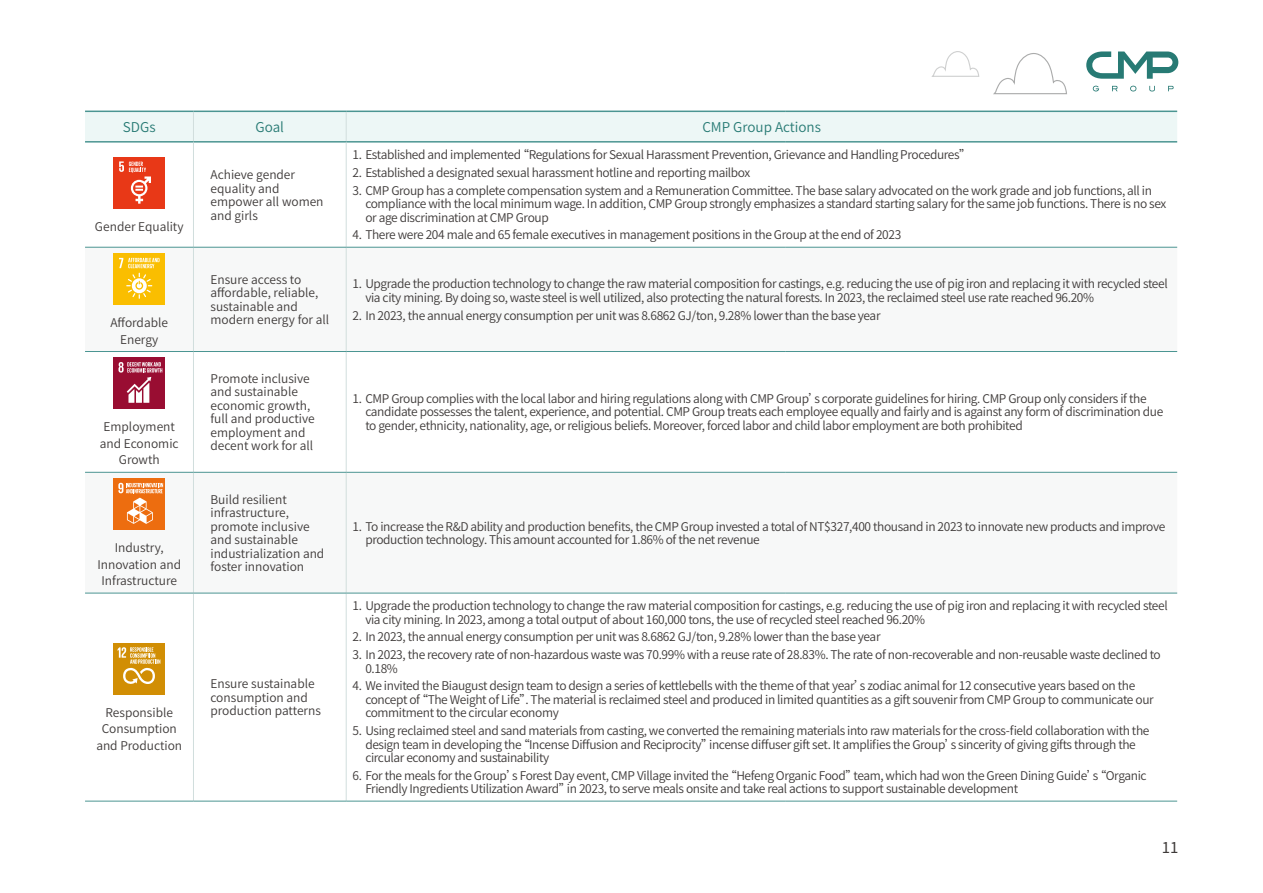
<style>
.page{position:relative;width:1263px;height:893px;background:#fff}
.page>*{position:absolute;margin:0;border:0;box-sizing:border-box;transform-origin:0 0}
.t1{font:15px "Noto Sans CJ Ktc";color:#3e3a39}
.t2{font:600 13.5px "Noto Sans CJ Ktc";color:#277a74}
.t3{font:600 12px/13.5px "Noto Sans CJ Ktc";letter-spacing:-.03em;color:#3e3a39}
.t4{font:600 12px/13.5px "Noto Sans CJ Ktc";color:#3e3a39}
</style>
<div class="page">
<svg style="left:931px;top:51px;width:49px;height:26px"></svg>
<svg style="left:993px;top:53px;width:74px;height:42px"></svg>
<svg style="left:85px;top:248px;width:1092px;height:345px"></svg>
<hr style="left:85px;top:141px;width:108px;height:2px;background:#4b9592">
<hr style="left:193px;top:141px;width:153px;height:2px;background:#4b9592">
<hr style="left:346px;top:141px;width:439px;height:2px;background:#4b9592">
<hr style="left:785px;top:141px;width:392px;height:2px;background:#4b9592">
<svg style="left:85px;top:111px;width:1092px;height:31px;background:#e2f0ef"></svg>
<hr style="left:193px;top:143px;width:1px;height:104px;background:#d1dedd">
<hr style="left:346px;top:143px;width:1px;height:104px;background:#d1dedd">
<hr style="left:193px;top:248px;width:1px;height:103px;background:#d1dedd">
<hr style="left:346px;top:248px;width:1px;height:103px;background:#d1dedd">
<hr style="left:193px;top:352px;width:1px;height:120px;background:#d1dedd">
<hr style="left:346px;top:352px;width:1px;height:120px;background:#d1dedd">
<hr style="left:193px;top:473px;width:1px;height:120px;background:#d1dedd">
<hr style="left:346px;top:473px;width:1px;height:120px;background:#d1dedd">
<hr style="left:193px;top:593px;width:1px;height:208px;background:#d1dedd">
<hr style="left:346px;top:593px;width:1px;height:208px;background:#d1dedd">
<hr style="left:85px;top:247px;width:108px;height:1px;background:#4b9592">
<hr style="left:193px;top:247px;width:153px;height:1px;background:#4b9592">
<hr style="left:346px;top:247px;width:439px;height:1px;background:#4b9592">
<hr style="left:785px;top:247px;width:392px;height:1px;background:#4b9592">
<hr style="left:85px;top:351px;width:108px;height:1px;background:#4b9592">
<hr style="left:193px;top:351px;width:153px;height:1px;background:#4b9592">
<hr style="left:346px;top:351px;width:439px;height:1px;background:#4b9592">
<hr style="left:785px;top:351px;width:392px;height:1px;background:#4b9592">
<hr style="left:85px;top:472px;width:108px;height:1px;background:#4b9592">
<hr style="left:193px;top:472px;width:153px;height:1px;background:#4b9592">
<hr style="left:346px;top:472px;width:439px;height:1px;background:#4b9592">
<hr style="left:785px;top:472px;width:392px;height:1px;background:#4b9592">
<hr style="left:85px;top:593px;width:108px;height:1px;background:#4b9592">
<hr style="left:193px;top:593px;width:153px;height:1px;background:#4b9592">
<hr style="left:346px;top:593px;width:439px;height:1px;background:#4b9592">
<hr style="left:785px;top:593px;width:392px;height:1px;background:#4b9592">
<hr style="left:85px;top:801px;width:108px;height:1px;background:#4b9592">
<hr style="left:193px;top:801px;width:153px;height:1px;background:#4b9592">
<hr style="left:346px;top:801px;width:439px;height:1px;background:#4b9592">
<hr style="left:785px;top:801px;width:392px;height:1px;background:#4b9592">
<div style="left:114px;top:157px;width:51px;height:51px;background:#e83817"></div>
<svg style="left:119px;top:161px;width:32px;height:43px"></svg>
<div style="left:114px;top:254px;width:51px;height:51px;background:#fabe00"></div>
<svg style="left:119px;top:258px;width:41px;height:41px"></svg>
<div style="left:114px;top:358px;width:51px;height:51px;background:#990d32"></div>
<svg style="left:118px;top:362px;width:44px;height:41px"></svg>
<div style="left:114px;top:479px;width:51px;height:51px;background:#ed6d0f"></div>
<svg style="left:118px;top:483px;width:45px;height:41px"></svg>
<div style="left:114px;top:643px;width:51px;height:51px;background:#d18e04"></div>
<svg style="left:118px;top:647px;width:42px;height:37px"></svg>
<svg style="left:1086px;top:51px;width:92px;height:28px"></svg>
<svg style="left:1093px;top:86px;width:6px;height:5px"></svg>
<svg style="left:1112px;top:86px;width:5px;height:5px"></svg>
<svg style="left:1130px;top:86px;width:6px;height:5px"></svg>
<svg style="left:1149px;top:86px;width:6px;height:5px"></svg>
<svg style="left:1168px;top:86px;width:5px;height:5px"></svg>
<p class="t2" style="left:123px;top:119px;width:34px">SDGs</p>
<p class="t2" style="left:256px;top:119px;width:30px">Goal</p>
<p class="t2" style="left:702px;top:119px;width:120px">CMP Group Actions</p>
<p class="t4" style="left:95px;top:220px;width:90px">Gender Equality</p>
<p class="t4" style="left:110px;top:315px;width:59px;line-height:16.5px;text-align:center">Affordable<br>Energy</p>
<p class="t4" style="left:100px;top:419px;width:80px;line-height:16.5px;text-align:center">Employment and Economic<br>Growth</p>
<p class="t4" style="left:97px;top:540px;width:85px;line-height:16.5px;text-align:center">Industry,<br>Innovation and<br>Infrastructure</p>
<p class="t4" style="left:96px;top:704px;width:87px;line-height:16.5px;text-align:center">Responsible<br>Consumption and Production</p>
<p class="t4" style="left:210px;top:168px;width:115px">Achieve gender equality and empower all women and girls</p>
<p class="t3" style="left:353px;top:148px;width:620px">1. Established and implemented“Regulations for Sexual Harassment Prevention, Grievance and Handling Procedures”</p>
<p class="t3" style="left:353px;top:166px;width:399px">2. Established a designated sexual harassment hotline and reporting mailbox</p>
<p class="t3" style="left:365px;top:184px;width:802px;text-indent:-13px">3. CMP Group has a complete compensation system and a Remuneration Committee. The base salary advocated on the work grade and job functions, all in compliance with the local minimum wage. In addition, CMP Group strongly emphasizes a standard starting salary for the same job functions. There is no sex or age discrimination at CMP Group</p>
<p class="t3" style="left:353px;top:228px;width:550px">4. There were 204 male and 65 female executives in management positions in the Group at the end of 2023</p>
<p class="t4" style="left:210px;top:273px;width:120px">Ensure access to affordable, reliable, sustainable and modern energy for all</p>
<p class="t3" style="left:365px;top:277px;width:804px;text-indent:-13px">1. Upgrade the production technology to change the raw material composition for castings, e.g. reducing the use of pig iron and replacing it with recycled steel via city mining. By doing so, waste steel is well utilized, also protecting the natural forests. In 2023, the reclaimed steel use rate reached 96.20%</p>
<p class="t3" style="left:353px;top:309px;width:529px">2. In 2023, the annual energy consumption per unit was 8.6862 GJ/ton, 9.28% lower than the base year</p>
<p class="t4" style="left:210px;top:372px;width:106px">Promote inclusive and sustainable economic growth, full and productive employment and decent work for all</p>
<p class="t4" style="left:210px;top:493px;width:115px">Build resilient infrastructure, promote inclusive and sustainable industrialization and foster innovation</p>
<p class="t4" style="left:210px;top:677px;width:112px">Ensure sustainable consumption and production patterns</p>
<p class="t3" style="left:365px;top:392px;width:799px;text-indent:-13px">1. CMP Group complies with the local labor and hiring regulations along with CMP Group’s corporate guidelines for hiring. CMP Group only considers if the candidate possesses the talent, experience, and potential. CMP Group treats each employee equally and fairly and is against any form of discrimination due to gender, ethnicity, nationality, age, or religious beliefs. Moreover, forced labor and child labor employment are both prohibited</p>
<p class="t3" style="left:365px;top:520px;width:801px;text-indent:-13px">1. To increase the R&amp;D ability and production benefits, the CMP Group invested a total of NT$327,400 thousand in 2023 to innovate new products and improve production technology. This amount accounted for 1.86% of the net revenue</p>
<p class="t3" style="left:365px;top:599px;width:804px;text-indent:-13px">1. Upgrade the production technology to change the raw material composition for castings, e.g. reducing the use of pig iron and replacing it with recycled steel via city mining. In 2023, among a total output of about 160,000 tons, the use of recycled steel reached 96.20%</p>
<p class="t3" style="left:353px;top:630px;width:529px">2. In 2023, the annual energy consumption per unit was 8.6862 GJ/ton, 9.28% lower than the base year</p>
<p class="t3" style="left:365px;top:648px;width:797px;text-indent:-13px">3. In 2023, the recovery rate of non-hazardous waste was 70.99% with a reuse rate of 28.83%. The rate of non-recoverable and non-reusable waste declined to<br>0.18%</p>
<p class="t3" style="left:365px;top:679px;width:790px;text-indent:-13px">4. We invited the Biaugust design team to design a series of kettlebells with the theme of that year’s zodiac animal for 12 consecutive years based on the concept of“The Weight of Life”. The material is reclaimed steel and produced in limited quantities as a gift souvenir from CMP Group to communicate our commitment to the circular economy</p>
<p class="t3" style="left:365px;top:724px;width:786px;text-indent:-13px">5. Using reclaimed steel and sand materials from casting, we converted the remaining materials into raw materials for the cross-field collaboration with the design team in developing the“Incense Diffusion and Reciprocity”incense diffuser gift set. It amplifies the Group’s sincerity of giving gifts through the circular economy and sustainability</p>
<p class="t3" style="left:365px;top:769px;width:783px;text-indent:-13px">6. For the meals for the Group’s Forest Day event, CMP Village invited the“Hefeng Organic Food”team, which had won the Green Dining Guide’s“Organic<br>Friendly Ingredients Utilization Award”in 2023, to serve meals onsite and take real actions to support sustainable development</p>
<p class="t1" style="left:1162px;top:839px;width:18px">11</p>
</div>
